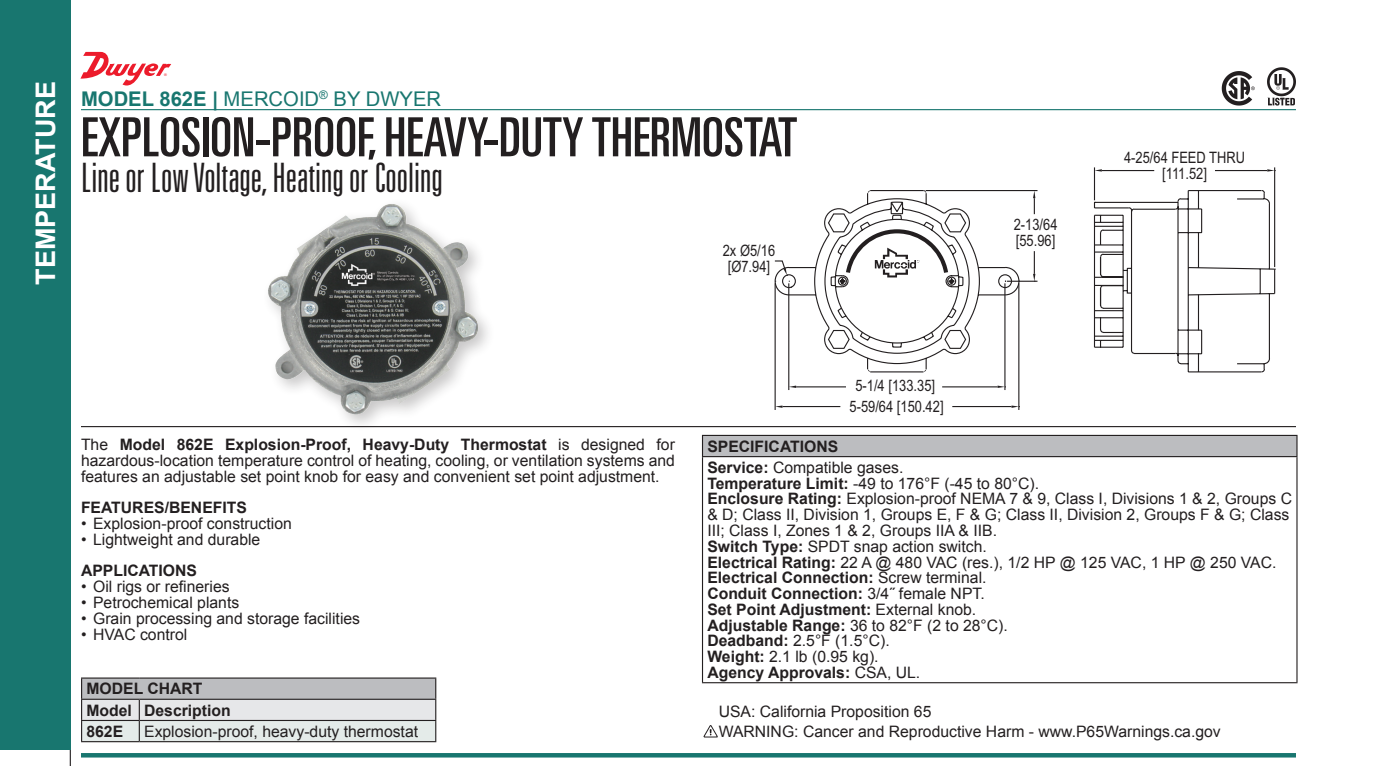
<style>
.page{position:relative;width:1377px;height:766px;background:#fff}
.page>*{position:absolute;margin:0;border:0;box-sizing:border-box;transform-origin:0 0}
.t1{font:ultra-condensed 54px "Univers LT Std";color:#231f20}
.t2{font:300 ultra-condensed 40.5px "Univers LT Std";color:#231f20}
.t3{font:700 27px "Arial";color:#fff}
.t4{font:20.25px "Arial";color:#18766f}
.t5{font:15.75px/15.8px "Arial";color:#231f20}
.t6{font:700 15.75px/21.2px "Arial";color:#231f20}
.t7{font:15.75px/15.8px "Arial Narrow";color:#231f20;text-align:center}
.s1{font-weight:700}
.s2{font-weight:400}
</style>
<div class="page">
<hr style="left:81px;top:109px;width:1215px;height:1px;background:#18766f">
<hr style="left:81px;top:426px;width:1215px;height:1px;background:#231f20">
<div style="left:703px;top:435px;width:594px;height:21px;background:#bcbdc0"></div>
<hr style="left:1296px;top:457px;width:2px;height:225px;background:#231f20">
<hr style="left:702px;top:457px;width:1px;height:225px;background:#231f20">
<hr style="left:702px;top:682px;width:596px;height:1px;background:#231f20">
<hr style="left:702px;top:435px;width:596px;height:1px;background:#231f20">
<svg style="left:702px;top:436px;width:1px;height:20px"></svg>
<hr style="left:1296px;top:436px;width:2px;height:20px;background:#231f20">
<hr style="left:702px;top:456px;width:596px;height:1px;background:#231f20">
<div style="left:262px;top:197px;width:234px;height:235px;background:#231f20;opacity:.25"></div>
<img style="left:320px;top:204px;width:71px;height:29px">
<svg style="left:774px;top:189px;width:501px;height:221px"></svg>
<svg style="left:775px;top:405px;width:7px;height:3px"></svg>
<hr style="left:942px;top:386px;width:56px;height:1px;background:#231f20">
<hr style="left:796px;top:386px;width:50px;height:1px;background:#231f20">
<hr style="left:1004px;top:283px;width:2px;height:107px;background:#231f20">
<hr style="left:788px;top:283px;width:1px;height:107px;background:#231f20">
<svg style="left:1012px;top:405px;width:8px;height:3px"></svg>
<svg style="left:789px;top:385px;width:7px;height:3px"></svg>
<hr style="left:1007px;top:280px;width:31px;height:2px;background:#231f20">
<hr style="left:926px;top:190px;width:112px;height:1px;background:#231f20">
<svg style="left:998px;top:385px;width:8px;height:3px"></svg>
<hr style="left:1215px;top:170px;width:52px;height:1px;background:#231f20">
<hr style="left:1102px;top:170px;width:52px;height:1px;background:#231f20">
<hr style="left:1274px;top:167px;width:1px;height:100px;background:#231f20">
<hr style="left:1094px;top:167px;width:1px;height:33px;background:#231f20">
<svg style="left:774px;top:189px;width:261px;height:183px"></svg>
<svg style="left:1095px;top:169px;width:7px;height:2px"></svg>
<svg style="left:1267px;top:169px;width:9px;height:2px"></svg>
<div style="left:81px;top:752px;width:1215px;height:5px;background:#18766f"></div>
<svg style="left:704px;top:725px;width:13px;height:12px"></svg>
<svg style="left:1222px;top:71px;width:33px;height:35px"></svg>
<svg style="left:1267px;top:67px;width:29px;height:39px"></svg>
<svg style="left:0;top:749px;width:71px;height:16px"></svg>
<div style="left:0;top:0;width:71px;height:749px;background:#18766f"></div>
<hr style="left:81px;top:741px;width:58px;height:1px;background:#231f20">
<hr style="left:139px;top:741px;width:297px;height:1px;background:#231f20">
<hr style="left:81px;top:677px;width:58px;height:1px;background:#231f20">
<hr style="left:139px;top:677px;width:297px;height:1px;background:#231f20">
<svg style="left:81px;top:678px;width:355px;height:63px;background:#cdd0d1"></svg>
<hr style="left:81px;top:698px;width:58px;height:1px;background:#231f20">
<hr style="left:139px;top:698px;width:297px;height:1px;background:#231f20">
<svg style="left:80px;top:52px;width:91px;height:33px"></svg>
<h3 class="t3" style="left:28px;top:285px;width:205px;rotate:-90deg">TEMPERATURE</h3>
<p class="t4" style="left:81px;top:85px;width:362px"><span class="s1">MODEL 862E |</span> MERCOID<sup>®</sup> BY DWYER</p>
<h1 class="t1" style="left:81px;top:106px;width:718px">EXPLOSION-PROOF, HEAVY-DUTY THERMOSTAT</h1>
<h2 class="t2" style="left:81px;top:157px;width:363px">Line or Low Voltage, Heating or Cooling</h2>
<p class="t7" style="left:723px;top:242px;width:54px">2x Ø5/16 [Ø7.94]</p>
<p class="t7" style="left:1014px;top:216px;width:45px;text-align:left">2-13/64 [55.96]</p>
<p class="t7" style="left:1124px;top:149px;width:123px">4-25/64 FEED THRU [111.52]</p>
<p class="t5" style="left:81px;top:437px;width:595px;text-align:justify">The <span class="s1">Model 862E Explosion-Proof, Heavy-Duty Thermostat</span> is designed for hazardous-location temperature control of heating, cooling, or ventilation systems and features an adjustable set point knob for easy and convenient set point adjustment.</p>
<p class="t6" style="left:81px;top:497px;width:167px">FEATURES/BENEFITS</p>
<p class="t5" style="left:81px;top:516px;width:212px">• Explosion-proof construction</p>
<p class="t5" style="left:81px;top:531px;width:181px">• Lightweight and durable</p>
<p class="t6" style="left:81px;top:560px;width:118px">APPLICATIONS</p>
<p class="t5" style="left:81px;top:579px;width:150px">• Oil rigs or refineries</p>
<p class="t5" style="left:81px;top:594px;width:160px">• Petrochemical plants</p>
<p class="t5" style="left:81px;top:610px;width:281px">• Grain processing and storage facilities</p>
<p class="t5" style="left:81px;top:626px;width:108px">• HVAC control</p>
<p class="t6" style="left:86px;top:678px;width:146px">MODEL CHART<br>Model Description<br>862E</p>
<p class="t5" style="left:144px;top:723px;width:275px">Explosion-proof, heavy-duty thermostat</p>
<p class="t7" style="left:850px;top:374px;width:96px;line-height:20.9px">5-1/4 [133.35]<br>5-59/64 [150.42]</p>
<p class="t6" style="left:707px;top:436px;width:198px">SPECIFICATIONS<br>Service: <span class="s2">Compatible gases.</span></p>
<p class="t5" style="left:707px;top:475px;width:586px"><span class="s1">Temperature Limit:</span> -49 to 176°F (-45 to 80°C).<br><span class="s1">Enclosure Rating:</span> Explosion-proof NEMA 7 &amp; 9, Class I, Divisions 1 &amp; 2, Groups C &amp; D; Class II, Division 1, Groups E, F &amp; G; Class II, Division 2, Groups F &amp; G; Class III; Class I, Zones 1 &amp; 2, Groups IIA &amp; IIB.<br><span class="s1">Switch Type:</span> SPDT snap action switch.<br><span class="s1">Electrical Rating:</span> 22 A @ 480 VAC (res.), 1/2 HP @ 125 VAC, 1 HP @ 250 VAC.<br><span class="s1">Electrical Connection:</span> Screw terminal.<br><span class="s1">Conduit Connection:</span> 3/4˝ female NPT.<br><span class="s1">Set Point Adjustment:</span> External knob.<br><span class="s1">Adjustable Range:</span> 36 to 82°F (2 to 28°C).<br><span class="s1">Deadband:</span> 2.5°F (1.5°C).<br><span class="s1">Weight:</span> 2.1 lb (0.95 kg).<br><span class="s1">Agency Approvals:</span> CSA, UL.</p>
<p class="t5" style="left:719px;top:701px;width:504px;line-height:20.2px">USA: California Proposition 65<br>WARNING: Cancer and Reproductive Harm - www.P65Warnings.ca.gov</p>
</div>
